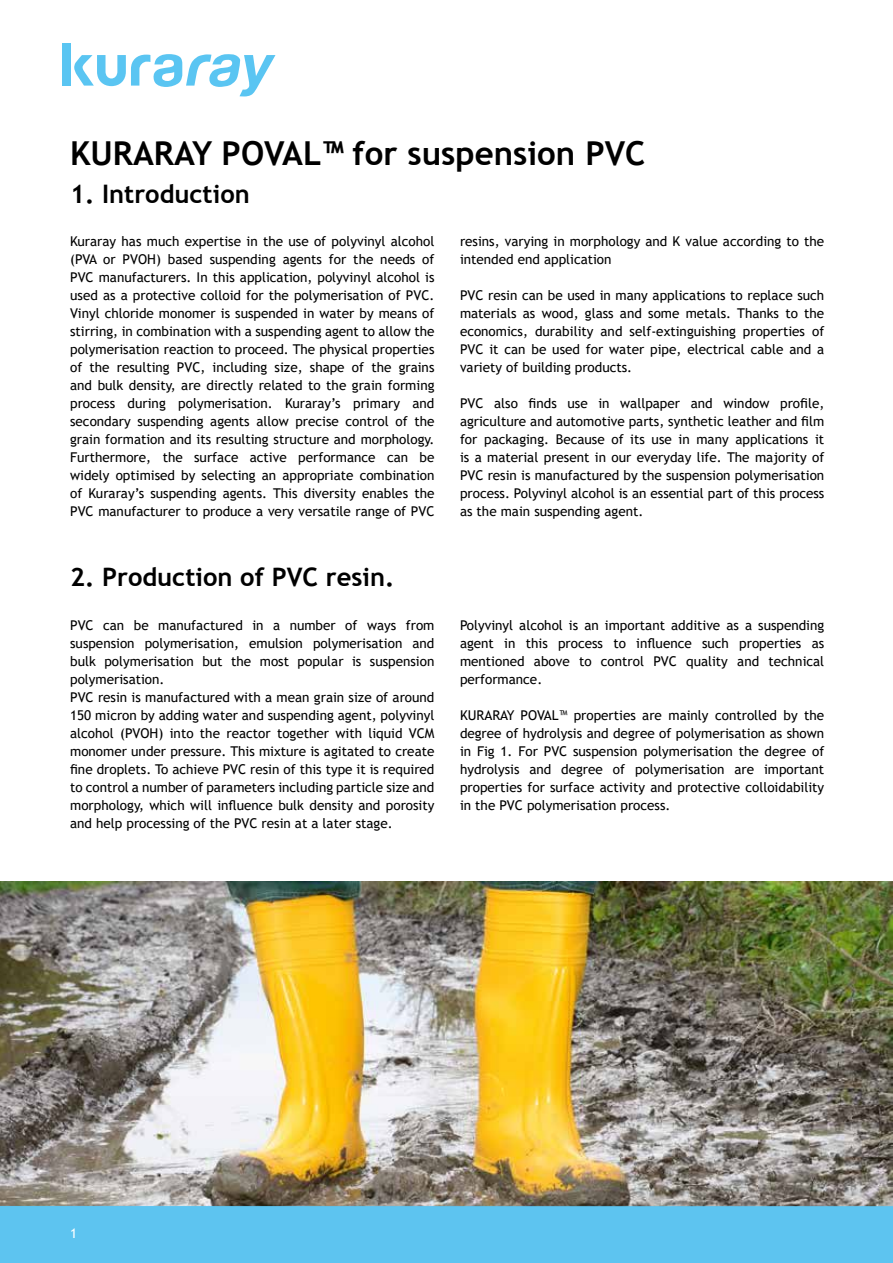
<style>
.page{position:relative;width:893px;height:1263px;background:#fff}
.page>*{position:absolute;margin:0;border:0;box-sizing:border-box;transform-origin:0 0}
.t1{font:700 33px "Trebuchet MS";color:#000}
.t2{font:700 25.5px "Trebuchet MS";color:#000}
.t3{font:13.5px/18px "Trebuchet MS";color:#000;text-align:justify}
.t4{font:13.5px "Trebuchet MS";color:#fff}
</style>
<div class="page">
<img style="left:0;top:882px;width:893px;height:324px">
<div style="left:0;top:1206px;width:893px;height:57px;background:#5dc4f0"></div>
<div style="left:63px;top:43px;width:8px;height:43px;background:#5ac5f2"></div>
<svg style="left:74px;top:54px;width:201px;height:42px"></svg>
<h1 class="t1" style="left:70px;top:133px;width:577px">KURARAY POVAL™ for suspension PVC</h1>
<h2 class="t2" style="left:70px;top:178px;width:181px">1. Introduction</h2>
<p class="t3" style="left:70px;top:232px;width:366px">Kuraray has much expertise in the use of polyvinyl alcohol (PVA or PVOH) based suspending agents for the needs of PVC manufacturers. In this application, polyvinyl alcohol is used as a protective colloid for the polymerisation of PVC.<br>Vinyl chloride monomer is suspended in water by means of stirring, in combination with a suspending agent to allow the polymerisation reaction to proceed. The physical properties of the resulting PVC, including size, shape of the grains and bulk density, are directly related to the grain forming process during polymerisation. Kuraray’s primary and secondary suspending agents allow precise control of the grain formation and its resulting structure and morphology.<br>Furthermore, the surface active performance can be widely optimised by selecting an appropriate combination of Kuraray’s suspending agents. This diversity enables the PVC manufacturer to produce a very versatile range of PVC</p>
<p class="t3" style="left:460px;top:232px;width:366px">resins, varying in morphology and K value according to the intended end application</p>
<p class="t3" style="left:460px;top:286px;width:366px">PVC resin can be used in many applications to replace such materials as wood, glass and some metals. Thanks to the economics, durability and self-extinguishing properties of PVC it can be used for water pipe, electrical cable and a variety of building products.</p>
<p class="t3" style="left:460px;top:394px;width:366px">PVC also finds use in wallpaper and window profile, agriculture and automotive parts, synthetic leather and film for packaging. Because of its use in many applications it is a material present in our everyday life. The majority of PVC resin is manufactured by the suspension polymerisation process. Polyvinyl alcohol is an essential part of this process as the main suspending agent.</p>
<h2 class="t2" style="left:70px;top:561px;width:326px">2. Production of PVC resin.</h2>
<p class="t3" style="left:70px;top:616px;width:366px;text-align:left">PVC can be manufactured in a number of ways from suspension polymerisation, emulsion polymerisation and bulk polymerisation but the most popular is suspension polymerisation.<br>PVC resin is manufactured with a mean grain size of around 150 micron by adding water and suspending agent, polyvinyl alcohol (PVOH) into the reactor together with liquid VCM monomer under pressure. This mixture is agitated to create fine droplets. To achieve PVC resin of this type it is required to control a number of parameters including particle size and morphology, which will influence bulk density and porosity and help processing of the PVC resin at a later stage.</p>
<p class="t3" style="left:460px;top:616px;width:366px">Polyvinyl alcohol is an important additive as a suspending agent in this process to influence such properties as mentioned above to control PVC quality and technical performance.</p>
<p class="t3" style="left:460px;top:706px;width:366px">KURARAY POVAL™ properties are mainly controlled by the degree of hydrolysis and degree of polymerisation as shown in Fig 1. For PVC suspension polymerisation the degree of hydrolysis and degree of polymerisation are important properties for surface activity and protective colloidability in the PVC polymerisation process.</p>
<p class="t4" style="left:70px;top:1225px;width:9px">1</p>
</div>
